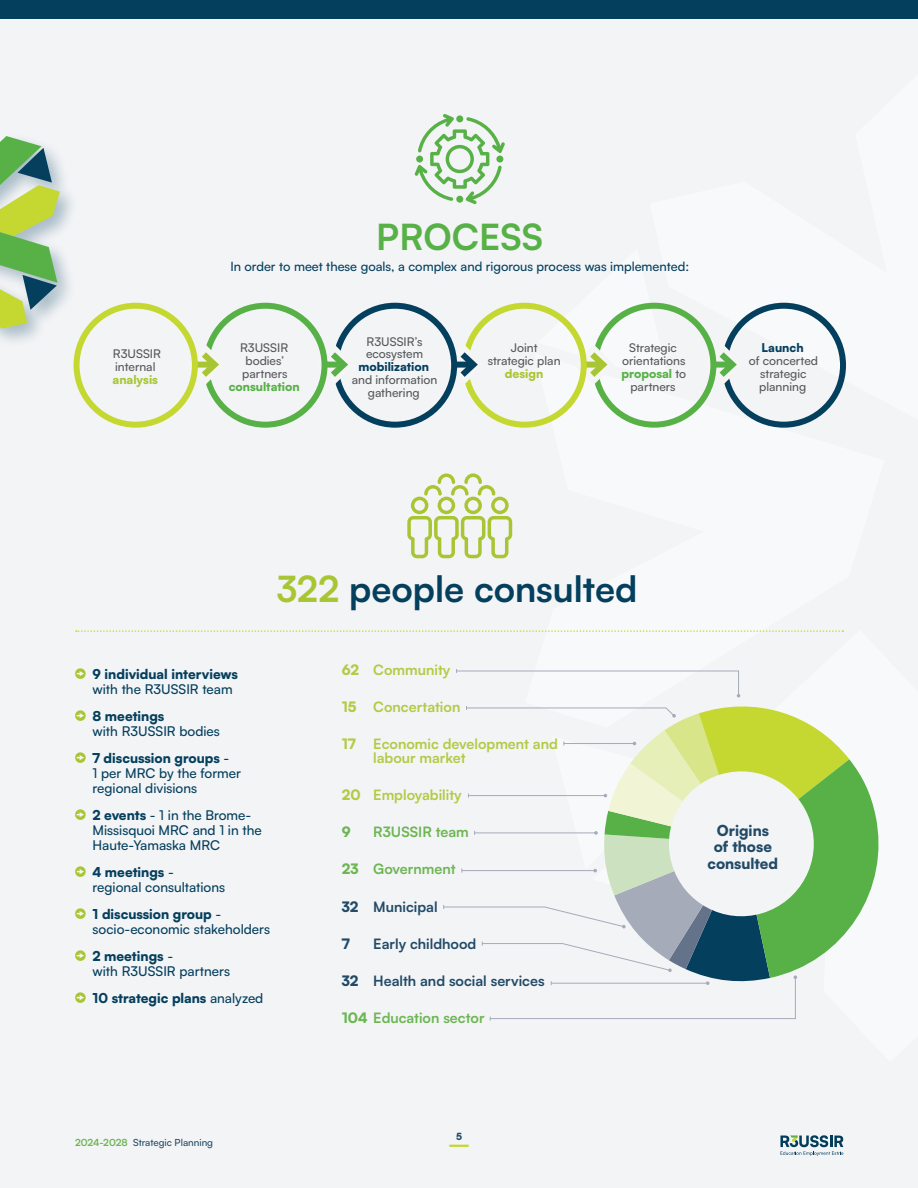
<style>
.page{position:relative;width:918px;height:1188px;background:#fff}
.page>*{position:absolute;margin:0;border:0;box-sizing:border-box;transform-origin:0 0}
.Titre_texte{font:700 36px "Satoshi";color:#043f5d}
.Titre_texte-2{font:700 36px "Satoshi";color:#57b146}
.Texte{font:900 15px/16.5px "Satoshi";color:#224a67;text-align:center}
.Texte-2{font:700 14.25px/14.2px "Satoshi";color:#b1cb45}
.Texte-3{font:700 14.25px "Satoshi";color:#224a67}
.Texte-4{font:700 14.25px "Satoshi";color:#6db653}
.Texte-5{font:900 14.25px "Satoshi";color:#6db653}
.Texte-6{font:900 14.25px "Satoshi";color:#224a67}
.liste{font:500 13.5px/15px "Satoshi";color:#043f5d}
.liste-2{font:900 13.5px/15px "Satoshi";color:#043f5d}
.texte{font:500 12.75px "Satoshi";color:#043f5d}
.TExte_sous_chiffe{font:500 12px/12.9px "Satoshi";color:#57585a;text-align:center}
.t1{font:500 9.75px "Satoshi";color:#224a67}
.t2{font:900 9.75px "Satoshi";color:#224a67}
.s1{font-weight:900;color:#a8c633}
.s2{font-weight:900;color:#57b146}
.s3{font-weight:900;color:#043f5d}
.s4{color:#a8c633}
.s5{font-weight:500}
.s6{font-weight:900}
.s7{font-weight:700;color:#6db653}
</style>
<div class="page">
<div style="left:1px;top:0;width:917px;height:1188px;background:#f3f4f6"></div>
<svg style="left:535px;top:385px;width:275px;height:43px"></svg>
<svg style="left:650px;top:302px;width:196px;height:119px"></svg>
<div style="left:0;top:89px;width:80px;height:298px;background:#043f5d;opacity:.3"></div>
<svg style="left:0;top:136px;width:60px;height:193px;background:#9dc186"></svg>
<div style="left:722px;top:303px;width:124px;height:125px;border:6px solid #043f5d;border-radius:50%"></div>
<svg style="left:703px;top:345px;width:40px;height:40px"></svg>
<div style="left:592px;top:303px;width:124px;height:125px;border:6px solid #57b146;border-radius:50%"></div>
<svg style="left:537px;top:302px;width:132px;height:83px"></svg>
<div style="left:462px;top:303px;width:125px;height:125px;border:6px solid #c4d831;border-radius:50%"></div>
<svg style="left:447px;top:345px;width:31px;height:40px"></svg>
<div style="left:333px;top:303px;width:124px;height:125px;border:6px solid #043f5d;border-radius:50%"></div>
<svg style="left:318px;top:345px;width:30px;height:40px"></svg>
<div style="left:203px;top:303px;width:125px;height:125px;border:6px solid #57b146;border-radius:50%"></div>
<svg style="left:188px;top:345px;width:31px;height:40px"></svg>
<div style="left:74px;top:303px;width:124px;height:125px;border:6px solid #c4d831;border-radius:50%"></div>
<svg style="left:407px;top:473px;width:105px;height:85px"></svg>
<svg style="left:75px;top:668px;width:11px;height:11px"></svg>
<svg style="left:75px;top:710px;width:11px;height:11px"></svg>
<svg style="left:75px;top:752px;width:11px;height:11px"></svg>
<svg style="left:75px;top:809px;width:11px;height:11px"></svg>
<svg style="left:75px;top:866px;width:11px;height:11px"></svg>
<svg style="left:75px;top:908px;width:11px;height:11px"></svg>
<svg style="left:75px;top:950px;width:11px;height:11px"></svg>
<svg style="left:75px;top:992px;width:11px;height:11px"></svg>
<svg style="left:76px;top:630px;width:767px;height:2px"></svg>
<svg style="left:443px;top:669px;width:436px;height:352px"></svg>
<svg style="left:415px;top:114px;width:90px;height:90px"></svg>
<div style="left:456px;top:115px;width:7px;height:7px;background:#57b146;border-radius:50%"></div>
<div style="left:416px;top:156px;width:7px;height:7px;background:#57b146;border-radius:50%"></div>
<div style="left:456px;top:196px;width:7px;height:7px;background:#57b146;border-radius:50%"></div>
<div style="left:496px;top:156px;width:7px;height:7px;background:#57b146;border-radius:50%"></div>
<svg style="left:780px;top:1135px;width:63px;height:20px"></svg>
<hr style="left:449px;top:1145px;width:20px;height:2px;background:#c4d831">
<div style="left:0;top:0;width:918px;height:18px;background:#043f5d"></div>
<p class="TExte_sous_chiffe" style="left:113px;top:347px;width:50px;text-align:left">R3USSIR internal <span class="s1">analysis</span></p>
<p class="Titre_texte-2" style="left:376px;top:211px;width:168px">PROCESS</p>
<p class="texte" style="left:230px;top:258px;width:460px">In order to meet these goals, a complex and rigorous process was implemented:</p>
<p class="TExte_sous_chiffe" style="left:229px;top:341px;width:72px">R3USSIR bodies’ partners <span class="s2">consultation</span></p>
<p class="TExte_sous_chiffe" style="left:352px;top:334px;width:87px">R3USSIR’s ecosystem <span class="s3">mobilization </span>and information gathering</p>
<p class="TExte_sous_chiffe" style="left:488px;top:341px;width:74px">Joint strategic plan <span class="s1">design</span></p>
<p class="TExte_sous_chiffe" style="left:621px;top:341px;width:66px">Strategic orientations <span class="s2">proposal</span> to partners</p>
<p class="TExte_sous_chiffe" style="left:749px;top:341px;width:71px"><span class="s3">Launch<br></span>of concerted strategic planning</p>
<p class="Titre_texte" style="left:277px;top:563px;width:362px"><span class="s4">322</span> people consulted</p>
<p class="liste-2" style="left:93px;top:665px;width:147px">9 individual interviews <span class="s5">with the R3USSIR team</span></p>
<p class="liste" style="left:93px;top:708px;width:129px"><span class="s6">8 meetings<br></span>with R3USSIR bodies</p>
<p class="liste" style="left:93px;top:750px;width:150px"><span class="s6">7 discussion groups</span> -<br>1 per MRC by the former regional divisions</p>
<p class="liste" style="left:93px;top:807px;width:171px"><span class="s6">2 events</span> - 1 in the Brome-<br>Missisquoi MRC and 1 in the<br>Haute-Yamaska MRC</p>
<p class="liste" style="left:93px;top:864px;width:134px"><span class="s6">4 meetings</span> - regional consultations</p>
<p class="liste" style="left:93px;top:906px;width:179px"><span class="s6">1 discussion group</span> - socio-economic stakeholders</p>
<p class="liste" style="left:93px;top:948px;width:139px"><span class="s6">2 meetings</span> -<br>with R3USSIR partners</p>
<p class="liste-2" style="left:93px;top:989px;width:172px">10 strategic plans <span class="s5">analyzed</span></p>
<p class="t1" style="left:75px;top:1136px;width:140px"><span class="s7">2024-2028</span> Strategic Planning</p>
<p class="Texte-2" style="left:342px;top:661px;width:110px"><span class="s6">62</span> Community</p>
<p class="Texte-2" style="left:342px;top:698px;width:120px"><span class="s6">15</span> Concertation</p>
<p class="Texte-2" style="left:373px;top:736px;width:186px;text-indent:-32px"><span class="s6">17</span> Economic development and labour market</p>
<p class="Texte-2" style="left:342px;top:787px;width:122px"><span class="s6">20</span> Employability</p>
<p class="Texte-5" style="left:342px;top:821px;width:10px">9</p>
<p class="Texte-4" style="left:373px;top:822px;width:97px">R3USSIR team</p>
<p class="Texte-4" style="left:342px;top:859px;width:115px"><span class="s6">23</span> Government</p>
<p class="Texte-3" style="left:342px;top:896px;width:97px"><span class="s6">32</span> Municipal</p>
<p class="Texte-6" style="left:342px;top:933px;width:9px">7</p>
<p class="Texte-3" style="left:373px;top:933px;width:105px">Early childhood</p>
<p class="Texte-3" style="left:342px;top:970px;width:204px"><span class="s6">32</span> Health and social services</p>
<p class="Texte-4" style="left:342px;top:1007px;width:144px"><span class="s6">104</span> Education sector</p>
<p class="t2" style="left:456px;top:1129px;width:7px">5</p>
<p class="Texte" style="left:708px;top:821px;width:72px">Origins<br>of those consulted</p>
</div>
